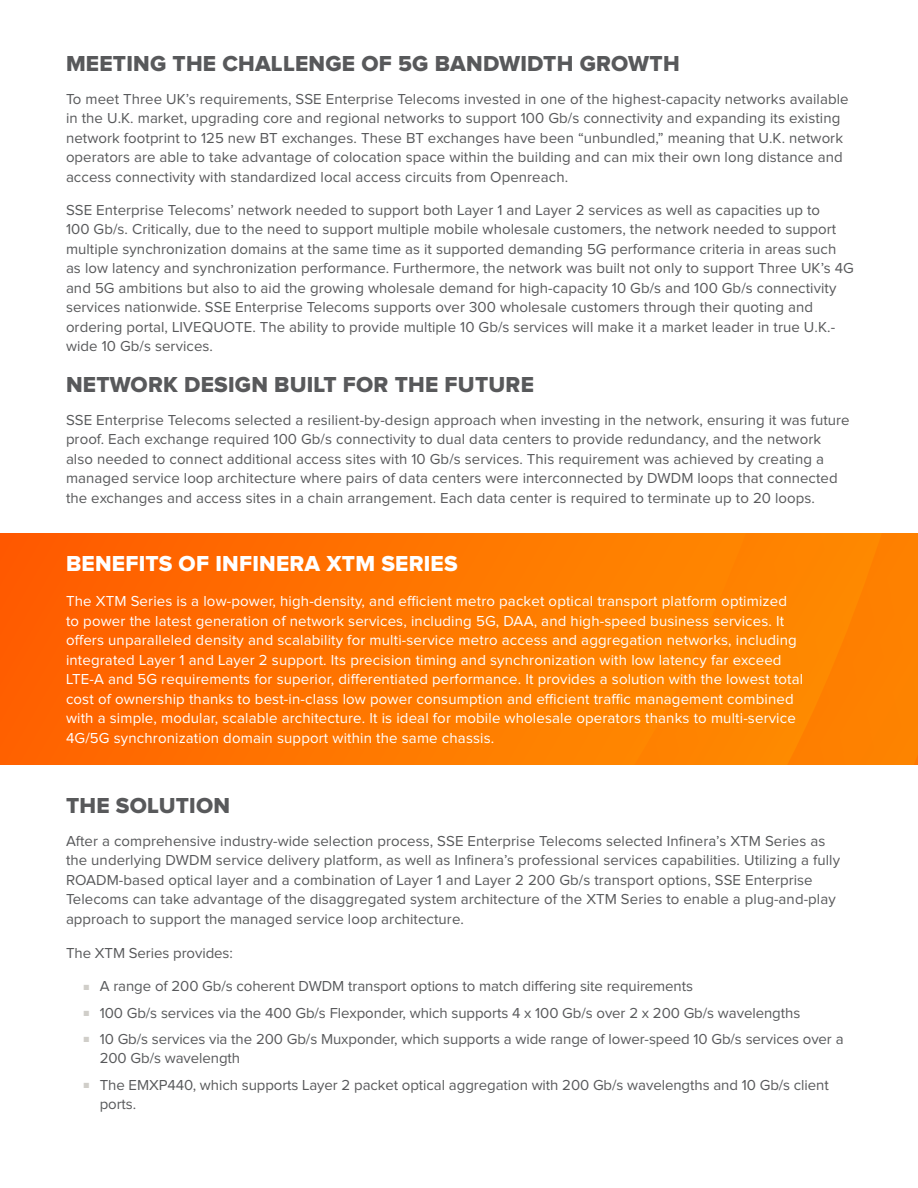
<style>
.page{position:relative;width:918px;height:1188px;background:#fff}
.page>*{position:absolute;margin:0;border:0;box-sizing:border-box;transform-origin:0 0}
.Solid_Gray_Box__Cal{font:22.5px "Proxima Nova Extrabld";letter-spacing:.01em;color:#58595b}
.Solid_Gray_Box__Cal-2{font:22.5px "Proxima Nova Extrabld";letter-spacing:.01em;color:#fff}
.Solid_Gray_Box__Cal-3{font:15px/19.5px "Proxima Nova";letter-spacing:.005em;color:#58595b}
.Solid_Gray_Box__Cal-4{font:15px/19.5px "Proxima Nova";letter-spacing:.01em;color:#fff}
.Body{font:15px "Proxima Nova";letter-spacing:-.005em;color:#58595b}
.s1{font-family:"Proxima Nova Cond";font-weight:300;font-size:9px;color:#d0cec9}
</style>
<div class="page">
<svg style="left:0;top:533px;width:918px;height:232px;background:#fe7600"></svg>
<p class="Solid_Gray_Box__Cal" style="left:66px;top:53px;width:615px">MEETING THE CHALLENGE OF 5G BANDWIDTH GROWTH</p>
<p class="Solid_Gray_Box__Cal-3" style="left:66px;top:90px;width:784px">To meet Three UK’s requirements, SSE Enterprise Telecoms invested in one of the highest-capacity networks available in the U.K. market, upgrading core and regional networks to support 100 Gb/s connectivity and expanding its existing network footprint to 125 new BT exchanges. These BT exchanges have been “unbundled,” meaning that U.K. network operators are able to take advantage of colocation space within the building and can mix their own long distance and access connectivity with standardized local access circuits from Openreach.</p>
<p class="Solid_Gray_Box__Cal-3" style="left:66px;top:201px;width:789px">SSE Enterprise Telecoms’ network needed to support both Layer 1 and Layer 2 services as well as capacities up to<br>100 Gb/s. Critically, due to the need to support multiple mobile wholesale customers, the network needed to support multiple synchronization domains at the same time as it supported demanding 5G performance criteria in areas such as low latency and synchronization performance. Furthermore, the network was built not only to support Three UK’s 4G and 5G ambitions but also to aid the growing wholesale demand for high-capacity 10 Gb/s and 100 Gb/s connectivity services nationwide. SSE Enterprise Telecoms supports over 300 wholesale customers through their quoting and ordering portal, LIVEQUOTE. The ability to provide multiple 10 Gb/s services will make it a market leader in true U.K.- wide 10 Gb/s services.</p>
<p class="Solid_Gray_Box__Cal" style="left:66px;top:374px;width:469px">NETWORK DESIGN BUILT FOR THE FUTURE</p>
<p class="Solid_Gray_Box__Cal-3" style="left:66px;top:411px;width:785px">SSE Enterprise Telecoms selected a resilient-by-design approach when investing in the network, ensuring it was future proof. Each exchange required 100 Gb/s connectivity to dual data centers to provide redundancy, and the network also needed to connect additional access sites with 10 Gb/s services. This requirement was achieved by creating a managed service loop architecture where pairs of data centers were interconnected by DWDM loops that connected the exchanges and access sites in a chain arrangement. Each data center is required to terminate up to 20 loops.</p>
<p class="Solid_Gray_Box__Cal-2" style="left:66px;top:553px;width:393px">BENEFITS OF INFINERA XTM SERIES</p>
<p class="Solid_Gray_Box__Cal-4" style="left:66px;top:592px;width:739px">The XTM Series is a low-power, high-density, and efficient metro packet optical transport platform optimized to power the latest generation of network services, including 5G, DAA, and high-speed business services. It offers unparalleled density and scalability for multi-service metro access and aggregation networks, including integrated Layer 1 and Layer 2 support. Its precision timing and synchronization with low latency far exceed LTE-A and 5G requirements for superior, differentiated performance. It provides a solution with the lowest total cost of ownership thanks to best-in-class low power consumption and efficient traffic management combined with a simple, modular, scalable architecture. It is ideal for mobile wholesale operators thanks to multi-service 4G/5G synchronization domain support within the same chassis.</p>
<p class="Solid_Gray_Box__Cal" style="left:66px;top:795px;width:166px">THE SOLUTION</p>
<p class="Solid_Gray_Box__Cal-3" style="left:66px;top:832px;width:776px">After a comprehensive industry-wide selection process, SSE Enterprise Telecoms selected Infinera’s XTM Series as the underlying DWDM service delivery platform, as well as Infinera’s professional services capabilities. Utilizing a fully ROADM-based optical layer and a combination of Layer 1 and Layer 2 200 Gb/s transport options, SSE Enterprise Telecoms can take advantage of the disaggregated system architecture of the XTM Series to enable a plug-and-play approach to support the managed service loop architecture.</p>
<p class="Body" style="left:66px;top:946px;width:168px">The XTM Series provides:</p>
<p class="Solid_Gray_Box__Cal-3" style="left:84px;top:977px;width:611px"><span class="s1">■</span> A range of 200 Gb/s coherent DWDM transport options to match differing site requirements</p>
<p class="Solid_Gray_Box__Cal-3" style="left:84px;top:1003px;width:718px"><span class="s1">■</span> 100 Gb/s services via the 400 Gb/s Flexponder, which supports 4 x 100 Gb/s over 2 x 200 Gb/s wavelengths</p>
<p class="Solid_Gray_Box__Cal-3" style="left:100px;top:1030px;width:745px;text-indent:-16px"><span class="s1">■</span> 10 Gb/s services via the 200 Gb/s Muxponder, which supports a wide range of lower-speed 10 Gb/s services over a<br>200 Gb/s wavelength</p>
<p class="Solid_Gray_Box__Cal-3" style="left:100px;top:1075px;width:731px;text-indent:-16px"><span class="s1">■</span> The EMXP440, which supports Layer 2 packet optical aggregation with 200 Gb/s wavelengths and 10 Gb/s client ports.</p>
</div>
